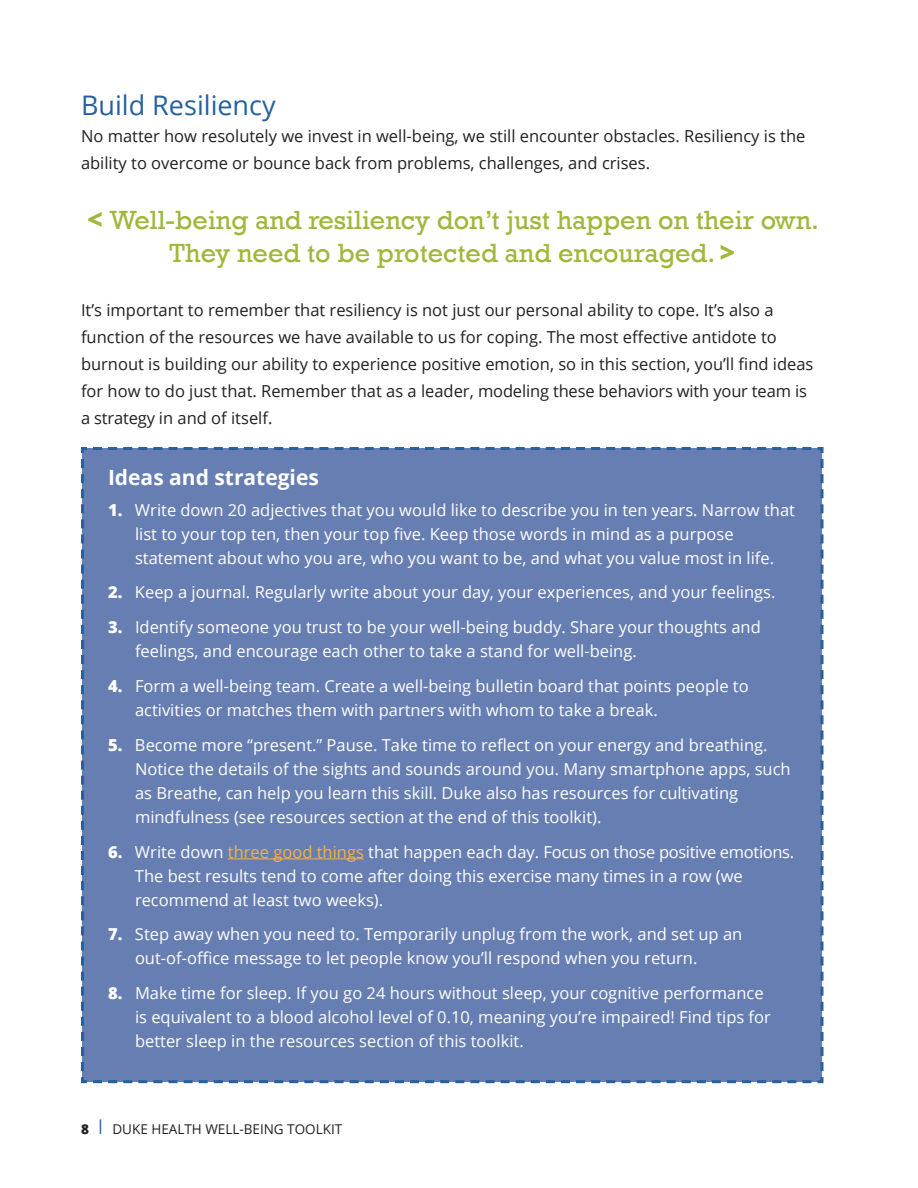
<style>
.page{position:relative;width:918px;height:1188px;background:#fff}
.page>*{position:absolute;margin:0;border:0;box-sizing:border-box;transform-origin:0 0}
.t1{font:30px "Arial";color:#26609d;scale:.75 1}
.t2{font:27px "Rockwell";color:#9fb83a}
.t3{font:27px "Open Sans";color:#26609d}
.t4{font:700 21px "Open Sans";color:#fff}
.t5{font:16.5px/24px "Open Sans";color:#fff}
.t6{font:16.5px/27px "Open Sans";color:#231f20}
.t7{font:13.5px "Open Sans";color:#231f20}
.t8{font:800 13.5px "Open Sans";color:#231f20}
.s1{font-family:"Open Sans";font-weight:800}
.s2{font-weight:800}
.s3{color:#fbb03f}
</style>
<div class="page">
<div style="left:81px;top:447px;width:743px;height:637px;background:#667eb2"></div>
<hr style="left:228px;top:858px;width:136px;height:1px;background:#fbb03f">
<p class="t3" style="left:81px;top:87px;width:196px">Build Resiliency</p>
<p class="t6" style="left:81px;top:122px;width:726px">No matter how resolutely we invest in well-being, we still encounter obstacles. Resiliency is the ability to overcome or bounce back from problems, challenges, and crises.</p>
<p class="t2" style="left:87px;top:205px;width:733px"><span class="s1">&lt;</span> Well-being and resiliency don’t just happen on their own.</p>
<p class="t2" style="left:169px;top:238px;width:567px">They need to be protected and encouraged. <span class="s1">&gt;</span></p>
<p class="t6" style="left:81px;top:296px;width:734px">It’s important to remember that resiliency is not just our personal ability to cope. It’s also a function of the resources we have available to us for coping. The most effective antidote to burnout is building our ability to experience positive emotion, so in this section, you’ll find ideas for how to do just that. Remember that as a leader, modeling these behaviors with your team is a strategy in and of itself.</p>
<p class="t4" style="left:108px;top:462px;width:212px">Ideas and strategies</p>
<p class="t5" style="left:135px;top:497px;width:662px;text-indent:-27px"><span class="s2">1.</span> Write down 20 adjectives that you would like to describe you in ten years. Narrow that list to your top ten, then your top five. Keep those words in mind as a purpose statement about who you are, who you want to be, and what you value most in life.</p>
<p class="t5" style="left:108px;top:580px;width:669px"><span class="s2">2.</span> Keep a journal. Regularly write about your day, your experiences, and your feelings.</p>
<p class="t5" style="left:135px;top:615px;width:627px;text-indent:-27px"><span class="s2">3.</span> Identify someone you trust to be your well-being buddy. Share your thoughts and feelings, and encourage each other to take a stand for well-being.</p>
<p class="t5" style="left:135px;top:674px;width:615px;text-indent:-27px"><span class="s2">4.</span> Form a well-being team. Create a well-being bulletin board that points people to activities or matches them with partners with whom to take a break.</p>
<p class="t5" style="left:135px;top:732px;width:657px;text-indent:-27px"><span class="s2">5.</span> Become more “present.” Pause. Take time to reflect on your energy and breathing.<br>Notice the details of the sights and sounds around you. Many smartphone apps, such as Breathe, can help you learn this skill. Duke also has resources for cultivating mindfulness (see resources section at the end of this toolkit).</p>
<p class="t5" style="left:135px;top:839px;width:661px;text-indent:-27px"><span class="s2">6.</span> Write down <span class="s3">three good things</span> that happen each day. Focus on those positive emotions.<br>The best results tend to come after doing this exercise many times in a row (we recommend at least two weeks).</p>
<p class="t5" style="left:135px;top:922px;width:609px;text-indent:-27px"><span class="s2">7.</span> Step away when you need to. Temporarily unplug from the work, and set up an out-of-office message to let people know you’ll respond when you return.</p>
<p class="t5" style="left:135px;top:981px;width:637px;text-indent:-27px"><span class="s2">8.</span> Make time for sleep. If you go 24 hours without sleep, your cognitive performance is equivalent to a blood alcohol level of 0.10, meaning you’re impaired! Find tips for better sleep in the resources section of this toolkit.</p>
<p class="t8" style="left:81px;top:1119px;width:9px">8</p>
<p class="t1" style="left:99px;top:1110px;width:6px">ˡ</p>
<p class="t7" style="left:112px;top:1120px;width:231px">DUKE HEALTH WELL-BEING TOOLKIT</p>
</div>
